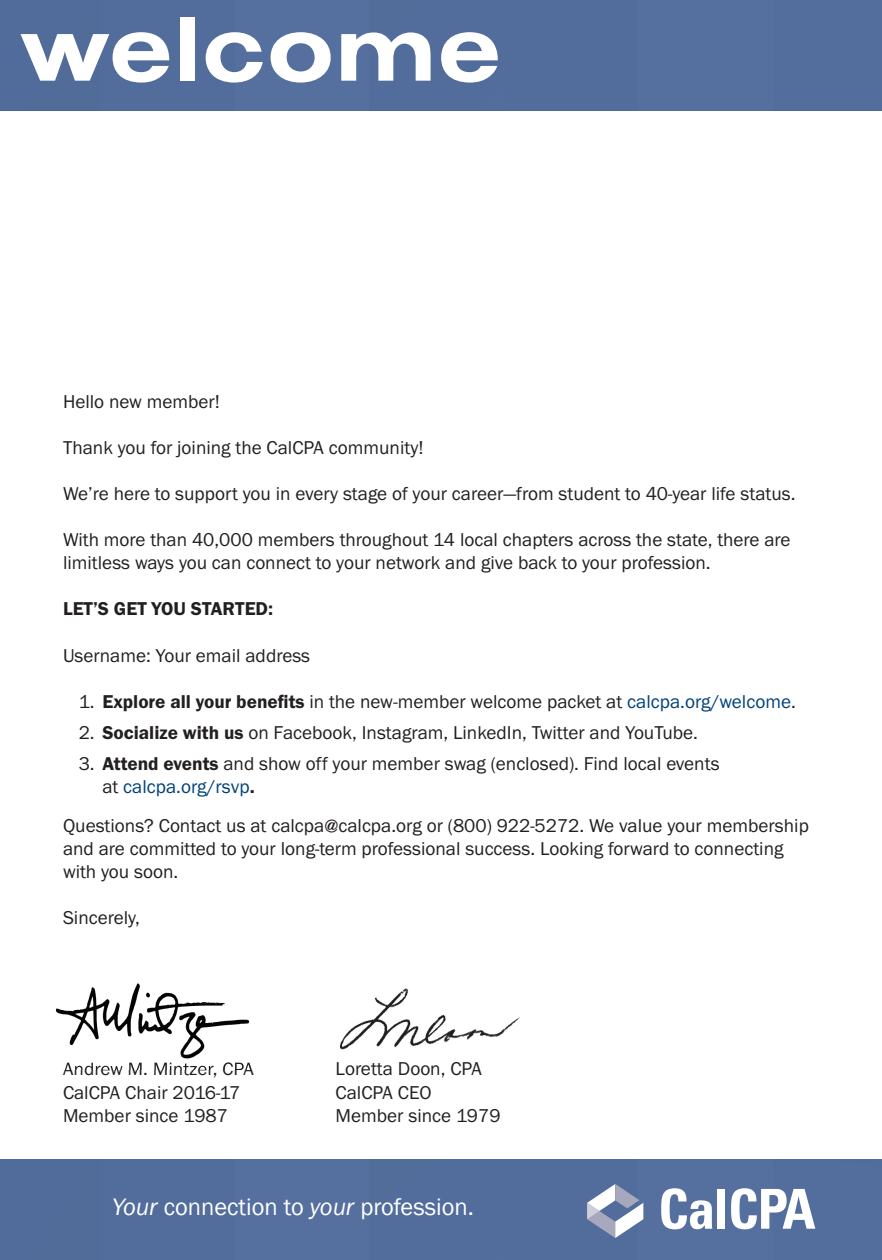
<style>
.page{position:relative;width:882px;height:1260px;background:#fff}
.page>*{position:absolute;margin:0;border:0;box-sizing:border-box;transform-origin:0 0}
.t1{font:700 94.5px "Nimbus San Ext";color:#fff}
.t2{font:24.5px "Franklin Gothic";color:#fff}
.t3{font:19.25px/23.1px "Franklin Gothic EF";color:#231f20}
.t4{font:600 19.25px "Franklin Gothic EF";color:#231f20}
.s1{font-weight:600}
.s2{color:#01427c}
.s3{font-style:italic}
</style>
<div class="page">
<div style="left:772px;top:1159px;width:110px;height:101px;background:#536e9c"></div>
<div style="left:0;top:1159px;width:100px;height:101px;background:#516b9a"></div>
<div style="left:369px;top:1159px;width:134px;height:101px;background:#526d9c"></div>
<div style="left:235px;top:1159px;width:134px;height:101px;background:#556f9f"></div>
<div style="left:100px;top:1159px;width:135px;height:101px;background:#526d9b"></div>
<div style="left:638px;top:1159px;width:134px;height:101px;background:#556f9f"></div>
<div style="left:503px;top:1159px;width:135px;height:101px;background:#526d9b"></div>
<div style="left:0;top:0;width:882px;height:111px;background:#526d9c"></div>
<div style="left:235px;top:0;width:134px;height:111px;background:#556f9f"></div>
<div style="left:100px;top:0;width:135px;height:111px;background:#526d9b"></div>
<div style="left:638px;top:0;width:134px;height:111px;background:#556f9f"></div>
<div style="left:503px;top:0;width:135px;height:111px;background:#526d9b"></div>
<svg style="left:587px;top:1184px;width:56px;height:54px"></svg>
<svg style="left:661px;top:1188px;width:51px;height:41px"></svg>
<div style="left:718px;top:1189px;width:7px;height:40px;background:#fff"></div>
<svg style="left:731px;top:1188px;width:84px;height:41px"></svg>
<img style="left:56px;top:983px;width:194px;height:76px">
<img style="left:65px;top:1062px;width:187px;height:7px">
<img style="left:340px;top:988px;width:180px;height:62px">
<h1 class="t1" style="left:20px;top:-3px;width:483px">welcome</h1>
<p class="t3" style="left:63px;top:390px;width:159px">Hello new member!</p>
<p class="t3" style="left:63px;top:436px;width:362px">Thank you for joining the CalCPA community!</p>
<p class="t3" style="left:63px;top:482px;width:734px">We’re here to support you in every stage of your career—from student to 40-year life status.</p>
<p class="t3" style="left:63px;top:529px;width:729px">With more than 40,000 members throughout 14 local chapters across the state, there are limitless ways you can connect to your network and give back to your profession.</p>
<p class="t4" style="left:63px;top:598px;width:212px">LET’S GET YOU STARTED:</p>
<p class="t3" style="left:63px;top:644px;width:249px">Username: Your email address</p>
<p class="t3" style="left:79px;top:690px;width:719px">1. <span class="s1">Explore all your benefits</span> in the new-member welcome packet at <span class="s2">calcpa.org/welcome</span>.</p>
<p class="t3" style="left:79px;top:721px;width:621px">2. <span class="s1">Socialize with us</span> on Facebook, Instagram, LinkedIn, Twitter and YouTube.</p>
<p class="t3" style="left:102px;top:752px;width:619px;text-indent:-24px">3. <span class="s1">Attend events</span> and show off your member swag (enclosed). Find local events at <span class="s2">calcpa.org/rsvp</span><span class="s1">.</span></p>
<p class="t3" style="left:63px;top:814px;width:747px">Questions? Contact us at calcpa@calcpa.org or (800) 922-5272. We value your membership and are committed to your long-term professional success. Looking forward to connecting with you soon.</p>
<p class="t3" style="left:63px;top:907px;width:79px">Sincerely,</p>
<p class="t3" style="left:63px;top:1058px;width:192px">Andrew M. Mintzer, CPA<br>CalCPA Chair 2016-17<br>Member since 1987</p>
<p class="t3" style="left:336px;top:1058px;width:167px">Loretta Doon, CPA<br>CalCPA CEO<br>Member since 1979</p>
<p class="t2" style="left:112px;top:1192px;width:363px"><span class="s3">Your</span> connection to <span class="s3">your</span> profession.</p>
</div>
